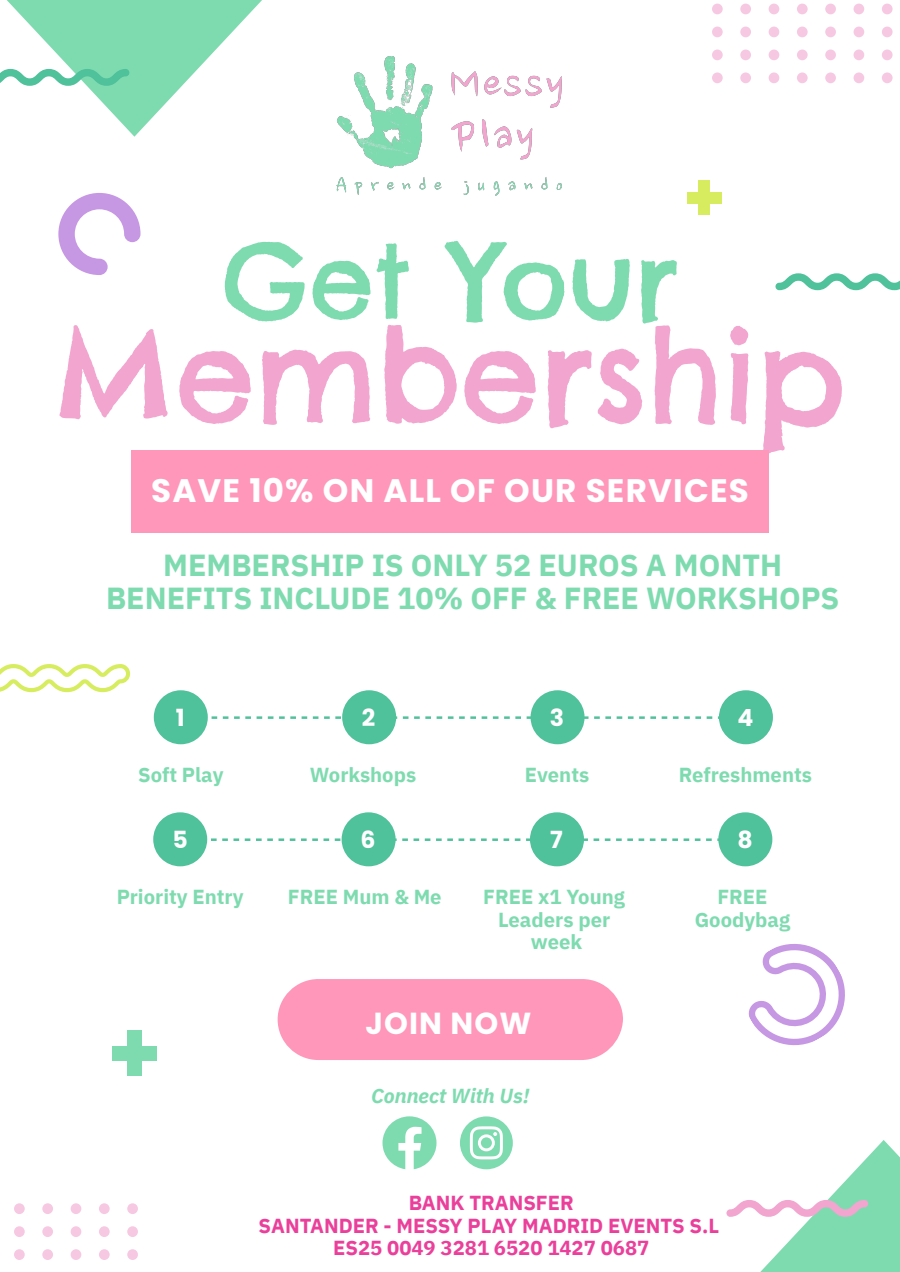
<style>
.page{position:relative;width:900px;height:1272px;background:#fff}
.page>*{position:absolute;margin:0;border:0;box-sizing:border-box;transform-origin:0 0}
.t1{font:126px "Chelsea Market";color:#f1a5cf}
.t2{font:102.3px "Chelsea Market";color:#7edbb0}
.t3{font:700 32.55px "Poppins";letter-spacing:.035em;color:#fff}
.t4{font:700 30.3px "IBM Plex Sans";color:#7edbb0}
.t5{font:700 30.3px "Poppins";letter-spacing:.035em;color:#fff}
.t6{font:700 23.7px "Poppins";color:#fff}
.t7{font:700 20.25px/22.5px "IBM Plex Sans";color:#7edbb0;text-align:center}
.t8{font:700 20.25px "IBM Plex Sans";color:#ea3f9a}
.t9{font:italic 700 20.25px "IBM Plex Sans";color:#7edbb0}
</style>
<div class="page">
<svg style="left:0;top:0;width:262px;height:137px"></svg>
<svg style="left:726px;top:1140px;width:174px;height:132px"></svg>
<svg style="left:775px;top:273px;width:125px;height:17px"></svg>
<svg style="left:58px;top:193px;width:83px;height:82px"></svg>
<div style="left:698px;top:180px;width:12px;height:35px;background:#d7ed5f"></div>
<div style="left:687px;top:192px;width:35px;height:11px;background:#d7ed5f"></div>
<div style="left:127px;top:1030px;width:15px;height:45px;background:#7edbb0"></div>
<div style="left:112px;top:1046px;width:45px;height:14px;background:#7edbb0"></div>
<div style="left:132px;top:451px;width:637px;height:82px;background:#ff97ba"></div>
<svg style="left:212px;top:716px;width:5px;height:3px"></svg>
<svg style="left:223px;top:716px;width:5px;height:3px"></svg>
<svg style="left:234px;top:716px;width:17px;height:3px"></svg>
<svg style="left:257px;top:716px;width:5px;height:3px"></svg>
<svg style="left:268px;top:716px;width:5px;height:3px"></svg>
<svg style="left:279px;top:716px;width:17px;height:3px"></svg>
<svg style="left:302px;top:716px;width:5px;height:3px"></svg>
<svg style="left:313px;top:716px;width:5px;height:3px"></svg>
<svg style="left:324px;top:716px;width:17px;height:3px"></svg>
<svg style="left:403px;top:716px;width:5px;height:3px"></svg>
<svg style="left:414px;top:716px;width:17px;height:3px"></svg>
<svg style="left:437px;top:716px;width:5px;height:3px"></svg>
<svg style="left:448px;top:716px;width:5px;height:3px"></svg>
<svg style="left:459px;top:716px;width:17px;height:3px"></svg>
<svg style="left:482px;top:716px;width:5px;height:3px"></svg>
<svg style="left:493px;top:716px;width:28px;height:3px"></svg>
<svg style="left:527px;top:716px;width:4px;height:3px"></svg>
<svg style="left:585px;top:716px;width:26px;height:3px"></svg>
<svg style="left:617px;top:716px;width:5px;height:3px"></svg>
<svg style="left:628px;top:716px;width:28px;height:3px"></svg>
<svg style="left:662px;top:716px;width:5px;height:3px"></svg>
<svg style="left:673px;top:716px;width:28px;height:3px"></svg>
<svg style="left:707px;top:716px;width:5px;height:3px"></svg>
<div style="left:154px;top:690px;width:54px;height:54px;background:#4fc19b;border-radius:50%"></div>
<div style="left:342px;top:690px;width:54px;height:54px;background:#4fc19b;border-radius:50%"></div>
<div style="left:719px;top:690px;width:54px;height:54px;background:#4fc19b;border-radius:50%"></div>
<div style="left:531px;top:690px;width:54px;height:54px;background:#4fc19b;border-radius:50%"></div>
<div style="left:278px;top:979px;width:345px;height:81px;background:#ff97ba"></div>
<svg style="left:0;top:664px;width:130px;height:28px"></svg>
<svg style="left:712px;top:3px;width:181px;height:80px"></svg>
<svg style="left:14px;top:1203px;width:124px;height:57px"></svg>
<svg style="left:748px;top:944px;width:97px;height:102px"></svg>
<svg style="left:460px;top:1116px;width:53px;height:53px"></svg>
<svg style="left:383px;top:1116px;width:54px;height:53px"></svg>
<img style="left:337px;top:57px;width:225px;height:138px">
<svg style="left:211px;top:838px;width:17px;height:3px"></svg>
<svg style="left:234px;top:838px;width:5px;height:3px"></svg>
<svg style="left:245px;top:838px;width:5px;height:3px"></svg>
<svg style="left:256px;top:838px;width:17px;height:3px"></svg>
<svg style="left:279px;top:838px;width:5px;height:3px"></svg>
<svg style="left:290px;top:838px;width:5px;height:3px"></svg>
<svg style="left:301px;top:838px;width:17px;height:3px"></svg>
<svg style="left:324px;top:838px;width:5px;height:3px"></svg>
<svg style="left:335px;top:838px;width:5px;height:3px"></svg>
<svg style="left:396px;top:838px;width:12px;height:3px"></svg>
<svg style="left:414px;top:838px;width:5px;height:3px"></svg>
<svg style="left:425px;top:838px;width:5px;height:3px"></svg>
<svg style="left:436px;top:838px;width:17px;height:3px"></svg>
<svg style="left:459px;top:838px;width:5px;height:3px"></svg>
<svg style="left:470px;top:838px;width:5px;height:3px"></svg>
<svg style="left:481px;top:838px;width:17px;height:3px"></svg>
<svg style="left:504px;top:838px;width:5px;height:3px"></svg>
<svg style="left:515px;top:838px;width:5px;height:3px"></svg>
<svg style="left:526px;top:838px;width:4px;height:3px"></svg>
<svg style="left:584px;top:838px;width:4px;height:3px"></svg>
<svg style="left:594px;top:838px;width:5px;height:3px"></svg>
<svg style="left:605px;top:838px;width:5px;height:3px"></svg>
<svg style="left:616px;top:838px;width:17px;height:3px"></svg>
<svg style="left:639px;top:838px;width:5px;height:3px"></svg>
<svg style="left:650px;top:838px;width:5px;height:3px"></svg>
<svg style="left:661px;top:838px;width:17px;height:3px"></svg>
<svg style="left:684px;top:838px;width:5px;height:3px"></svg>
<svg style="left:695px;top:838px;width:5px;height:3px"></svg>
<svg style="left:706px;top:838px;width:12px;height:3px"></svg>
<div style="left:342px;top:812px;width:54px;height:54px;background:#4fc19b;border-radius:50%"></div>
<div style="left:530px;top:812px;width:54px;height:54px;background:#4fc19b;border-radius:50%"></div>
<div style="left:718px;top:812px;width:54px;height:54px;background:#4fc19b;border-radius:50%"></div>
<div style="left:153px;top:812px;width:54px;height:54px;background:#4fc19b;border-radius:50%"></div>
<p class="t2" style="left:222px;top:215px;width:457px">Get Your</p>
<p class="t1" style="left:54px;top:295px;width:794px">Membership</p>
<p class="t3" style="left:151px;top:468px;width:599px">SAVE 10% ON ALL OF OUR SERVICES</p>
<p class="t4" style="left:163px;top:544px;width:620px">MEMBERSHIP IS ONLY 52 EUROS A MONTH</p>
<p class="t4" style="left:106px;top:578px;width:735px">BENEFITS INCLUDE 10% OFF &amp; FREE WORKSHOPS</p>
<p class="t6" style="left:176px;top:701px;width:10px">1</p>
<p class="t6" style="left:362px;top:701px;width:15px">2</p>
<p class="t6" style="left:550px;top:701px;width:16px">3</p>
<p class="t6" style="left:737px;top:701px;width:17px">4</p>
<p class="t7" style="left:138px;top:763px;width:87px">Soft Play</p>
<p class="t7" style="left:310px;top:763px;width:108px">Workshops</p>
<p class="t7" style="left:525px;top:763px;width:66px">Events</p>
<p class="t7" style="left:679px;top:763px;width:135px">Refreshments</p>
<p class="t6" style="left:173px;top:823px;width:17px">5</p>
<p class="t6" style="left:361px;top:823px;width:17px">6</p>
<p class="t6" style="left:550px;top:823px;width:14px">7</p>
<p class="t6" style="left:738px;top:823px;width:17px">8</p>
<p class="t6" style="left:737px;top:823px;width:17px">4</p>
<p class="t7" style="left:117px;top:885px;width:129px">Priority Entry</p>
<p class="t7" style="left:288px;top:885px;width:155px">FREE Mum &amp; Me</p>
<p class="t7" style="left:483px;top:885px;width:143px">FREE x1 Young<br>Leaders per week</p>
<p class="t5" style="left:365px;top:1002px;width:168px">JOIN NOW</p>
<p class="t9" style="left:371px;top:1082px;width:160px">Connect With Us!</p>
<p class="t7" style="left:695px;top:885px;width:97px">FREE<br>Goodybag</p>
<p class="t8" style="left:409px;top:1189px;width:167px">BANK TRANSFER</p>
<p class="t8" style="left:259px;top:1212px;width:462px">SANTANDER - MESSY PLAY MADRID EVENTS S.L</p>
<p class="t8" style="left:333px;top:1234px;width:318px">ES25 0049 3281 6520 1427 0687</p>
</div>
